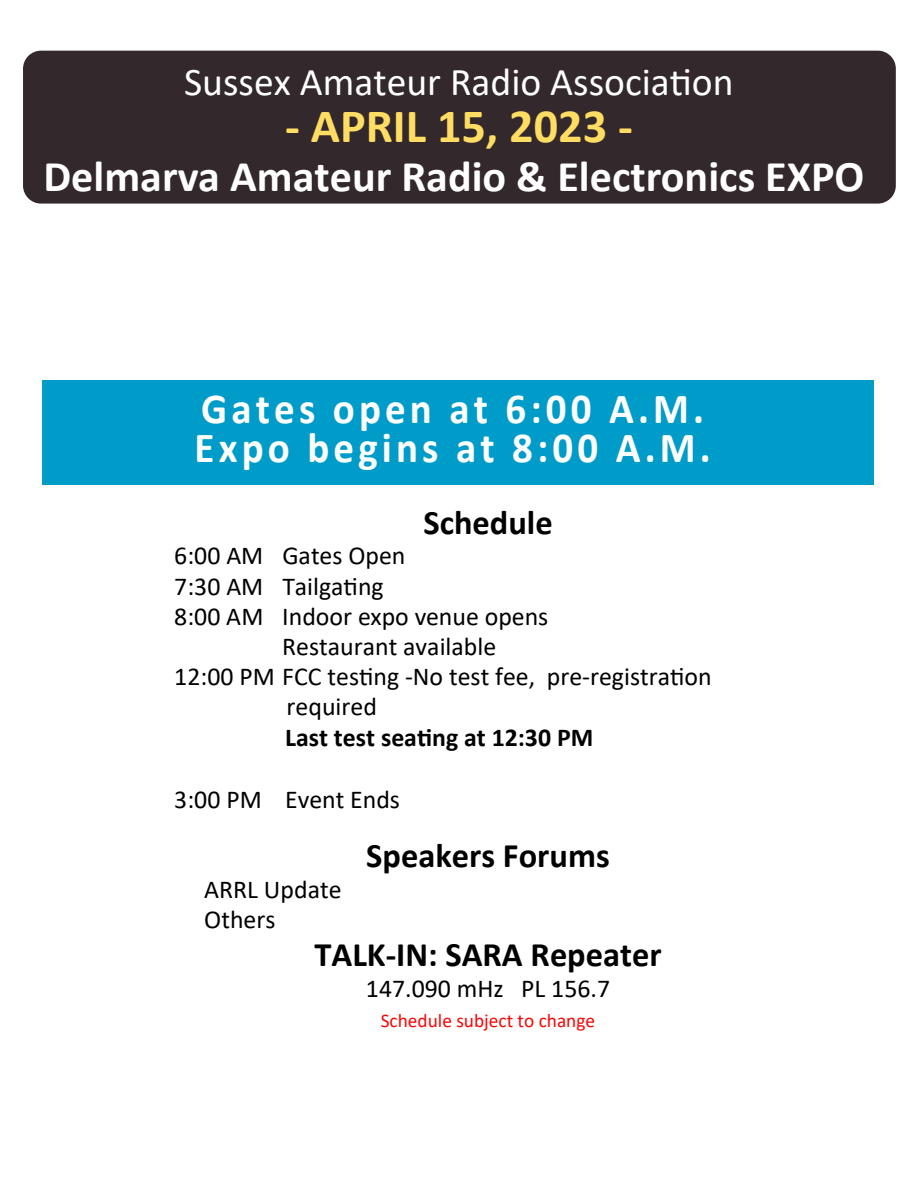
<style>
.page{position:relative;width:918px;height:1188px;background:#fff}
.page>*{position:absolute;margin:0;border:0;box-sizing:border-box;transform-origin:0 0}
.t1{font:700 48px "Calibri";color:#ffdd63}
.t2{font:700 43.95px "Calibri";color:#fff}
.t3{font:700 43.05px/38.7px "Calibri";letter-spacing:.1em;color:#fff;scale:.95 1}
.t4{font:39.45px "Calibri";color:#fff}
.t5{font:700 34.5px "Calibri";color:#000}
.t6{font:25.8px/30.2px "Calibri";color:#000}
.t7{font:700 25.8px "Calibri";color:#000}
.t8{font:19.35px "Calibri";color:#f90606}
</style>
<div class="page">
<div style="left:42px;top:380px;width:832px;height:104px;background:#009cc9"></div>
<div style="left:23px;top:51px;width:873px;height:153px;background:#33282b;border-radius:18px"></div>
<h3 class="t4" style="left:184px;top:55px;width:551px">Sussex Amateur Radio Association</h3>
<h1 class="t1" style="left:285px;top:92px;width:349px">- APRIL 15, 2023 -</h1>
<h2 class="t2" style="left:43px;top:146px;width:822px">Delmarva Amateur Radio &amp; Electronics EXPO</h2>
<h3 class="t3" style="left:195px;top:389px;width:545px">Gates open at 6:00 A.M.<br>Expo begins at 8:00 A.M.</h3>
<h3 class="t5" style="left:423px;top:498px;width:131px">Schedule</h3>
<p class="t6" style="left:174px;top:540px;width:233px">6:00 AM Gates Open</p>
<p class="t6" style="left:174px;top:570px;width:211px">7:30 AM Tailgating</p>
<p class="t6" style="left:174px;top:600px;width:376px">8:00 AM Indoor expo venue opens</p>
<p class="t6" style="left:282px;top:631px;width:215px">Restaurant available</p>
<p class="t6" style="left:174px;top:661px;width:539px">12:00 PM FCC testing -No test fee, pre-registration</p>
<p class="t6" style="left:287px;top:691px;width:92px">required</p>
<p class="t7" style="left:285px;top:719px;width:310px">Last test seating at 12:30 PM</p>
<p class="t6" style="left:174px;top:784px;width:227px">3:00 PM Event Ends</p>
<h3 class="t5" style="left:366px;top:832px;width:245px">Speakers Forums</h3>
<p class="t6" style="left:204px;top:873px;width:139px">ARRL Update<br>Others</p>
<h3 class="t5" style="left:314px;top:931px;width:349px">TALK-IN: SARA Repeater</h3>
<p class="t6" style="left:366px;top:972px;width:246px">147.090 mHz PL 156.7</p>
<p class="t8" style="left:381px;top:1007px;width:216px">Schedule subject to change</p>
</div>
